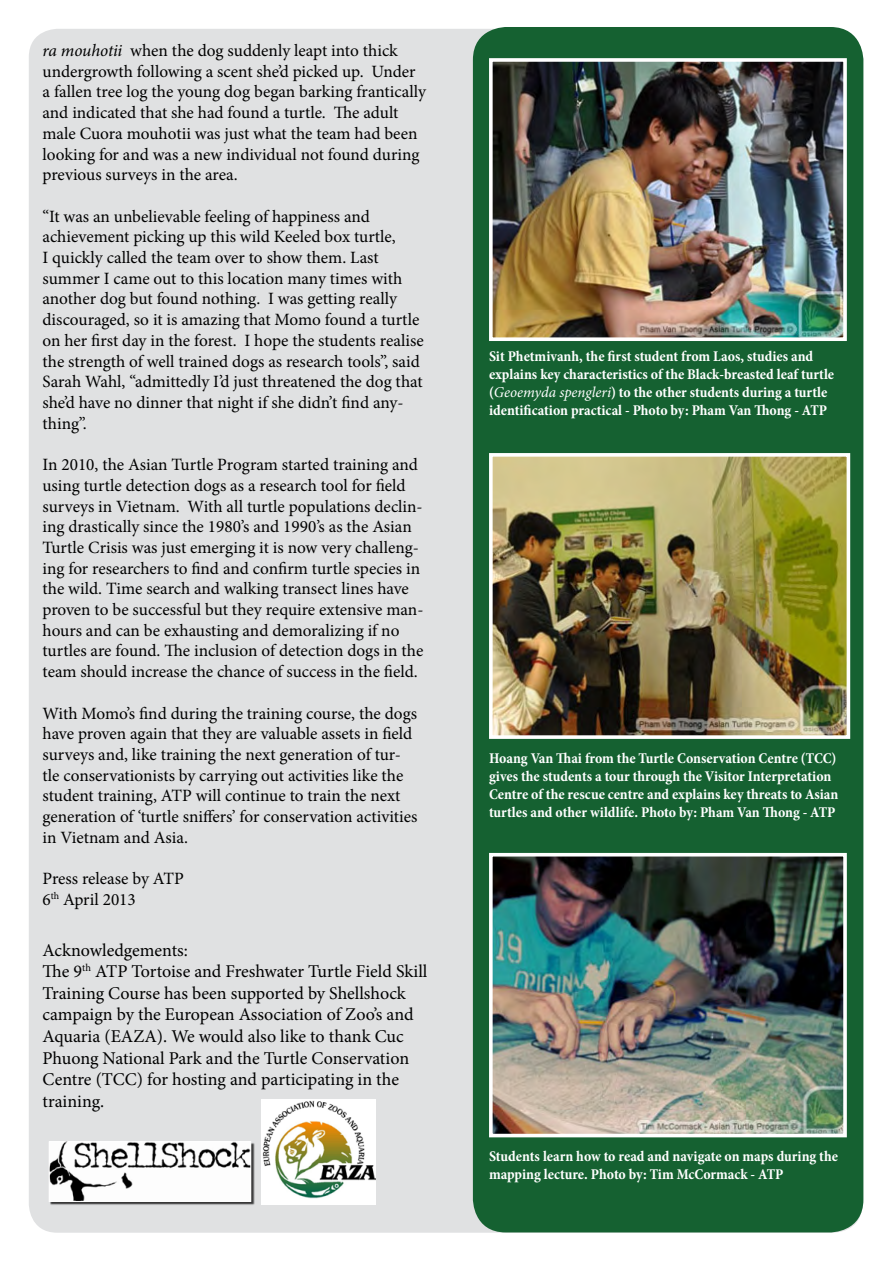
<style>
.page{position:relative;width:893px;height:1263px;background:#fff}
.page>*{position:absolute;margin:0;border:0;box-sizing:border-box;transform-origin:0 0}
.t1{font:18px/21.6px "Minion Pro";color:#000}
.t2{font:17.25px/20.7px "Minion Pro";color:#000}
.t3{font:700 condensed 15px/18px "Minion Pro";letter-spacing:-.005em;color:#fff}
.s1{font-style:italic}
.s2{font-weight:400;font-style:italic;font-stretch:normal}
</style>
<div class="page">
<div style="left:29px;top:29px;width:833px;height:1204px;background:#e0e1e2;border-radius:28px"></div>
<div style="left:473px;top:27px;width:390px;height:1205px;background:#156131;border-radius:33px"></div>
<img style="left:494px;top:63px;width:348px;height:273px">
<div style="left:489px;top:58px;width:358px;height:283px;border:4px solid #fff"></div>
<img style="left:494px;top:458px;width:351px;height:276px">
<div style="left:489px;top:453px;width:361px;height:286px;border:4px solid #fff"></div>
<img style="left:494px;top:858px;width:348px;height:274px">
<div style="left:489px;top:853px;width:358px;height:284px;border:4px solid #fff"></div>
<div style="left:50px;top:1142px;width:204px;height:63px;background:#000;opacity:.75"></div>
<img style="left:51px;top:1143px;width:198px;height:57px">
<div style="left:49px;top:1141px;width:202px;height:61px;border:1px solid #fff"></div>
<img style="left:261px;top:1099px;width:115px;height:105px">
<p class="t2" style="left:43px;top:40px;width:385px"><span class="s1">ra mouhotii</span> when the dog suddenly leapt into thick undergrowth following a scent she’d picked up. Under a fallen tree log the young dog began barking frantically and indicated that she had found a turtle. The adult male Cuora mouhotii was just what the team had been looking for and was a new individual not found during previous surveys in the area.</p>
<p class="t2" style="left:43px;top:206px;width:383px">“It was an unbelievable feeling of happiness and achievement picking up this wild Keeled box turtle,<br>I quickly called the team over to show them. Last summer I came out to this location many times with another dog but found nothing. I was getting really discouraged, so it is amazing that Momo found a turtle on her first day in the forest. I hope the students realise the strength of well trained dogs as research tools”, said Sarah Wahl, “admittedly I’d just threatened the dog that she’d have no dinner that night if she didn’t find any&shy;thing”.</p>
<p class="t2" style="left:43px;top:454px;width:382px">In 2010, the Asian Turtle Program started training and using turtle detection dogs as a research tool for field surveys in Vietnam. With all turtle populations declin&shy;ing drastically since the 1980’s and 1990’s as the Asian Turtle Crisis was just emerging it is now very challeng&shy;ing for researchers to find and confirm turtle species in the wild. Time search and walking transect lines have proven to be successful but they require extensive man&shy;hours and can be exhausting and demoralizing if no turtles are found. The inclusion of detection dogs in the team should increase the chance of success in the field.</p>
<p class="t2" style="left:43px;top:703px;width:376px">With Momo’s find during the training course, the dogs have proven again that they are valuable assets in field surveys and, like training the next generation of tur&shy;tle conservationists by carrying out activities like the student training, ATP will continue to train the next generation of ‘turtle sniffers’ for conservation activities in Vietnam and Asia.</p>
<p class="t2" style="left:43px;top:868px;width:143px">Press release by ATP</p>
<p class="t2" style="left:43px;top:889px;width:95px">6<sup>th</sup> April 2013</p>
<p class="t1" style="left:43px;top:939px;width:147px">Acknowledgements:</p>
<p class="t1" style="left:43px;top:961px;width:386px">The 9<sup>th</sup> ATP Tortoise and Freshwater Turtle Field Skill Training Course has been supported by Shellshock campaign by the European Association of Zoo’s and Aquaria (EAZA). We would also like to thank Cuc Phuong National Park and the Turtle Conservation Centre (TCC) for hosting and participating in the training.</p>
<p class="t3" style="left:489px;top:347px;width:347px">Sit Phetmivanh, the first student from Laos, studies and explains key characteristics of the Black-breasted leaf turtle (<span class="s2">Geoemyda spengleri</span>) to the other students during a turtle identification practical - Photo by: Pham Van Thong - ATP</p>
<p class="t3" style="left:489px;top:749px;width:351px">Hoang Van Thai from the Turtle Conservation Centre (TCC) gives the students a tour through the Visitor Interpretation Centre of the rescue centre and explains key threats to Asian turtles and other wildlife. Photo by: Pham Van Thong - ATP</p>
<p class="t3" style="left:489px;top:1147px;width:350px">Students learn how to read and navigate on maps during the mapping lecture. Photo by: Tim McCormack - ATP</p>
</div>
